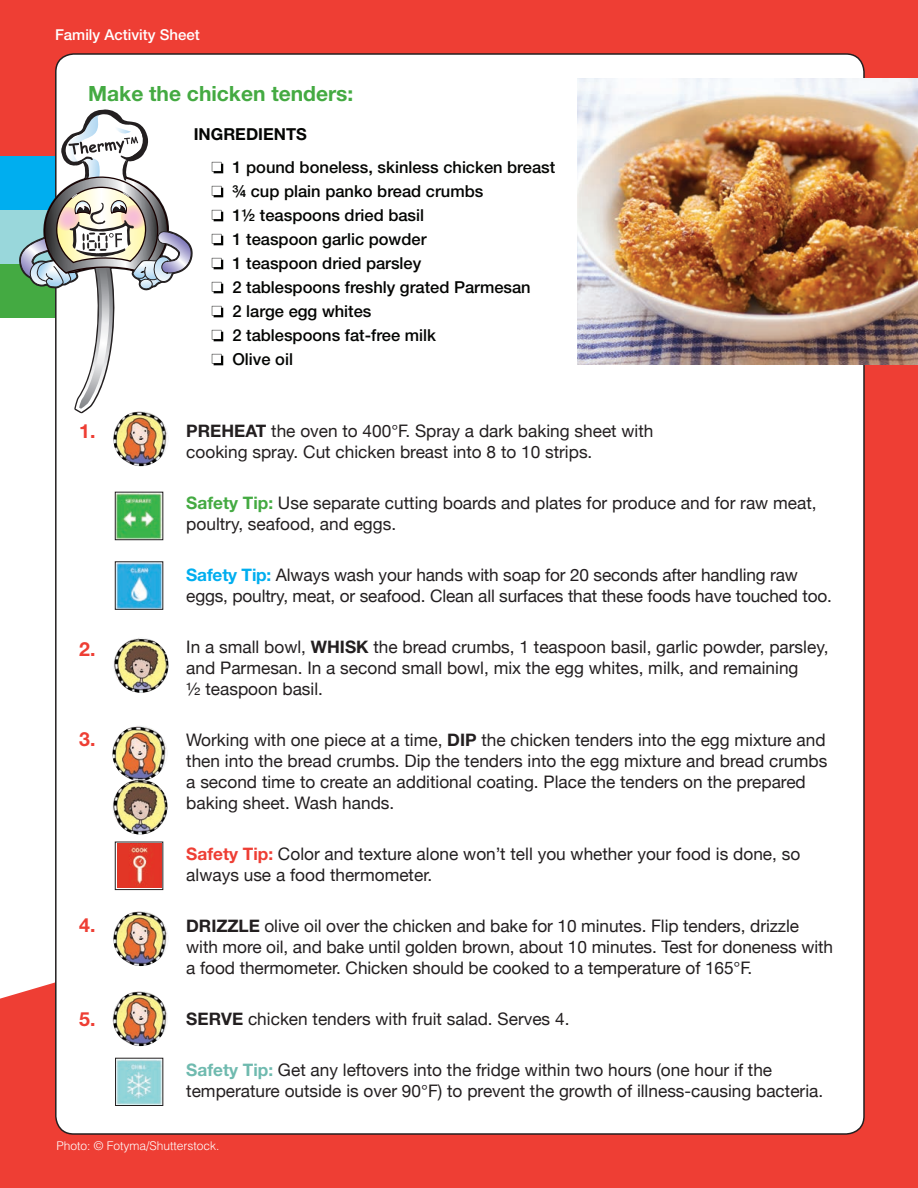
<style>
.page{position:relative;width:918px;height:1188px;background:#fff}
.page>*{position:absolute;margin:0;border:0;box-sizing:border-box;transform-origin:0 0}
.t1{font:700 21px "Helvetica Neue";color:#44aa42}
.t2{font:700 19.5px "Helvetica Neue";color:#ee3e34}
.t3{font:17.25px/21px "Helvetica Neue";color:#231f20}
.t4{font:500 16.5px "Helvetica Neue";color:#040503}
.t5{font:700 16.5px "Helvetica Neue";color:#040503}
.t6{font:500 15px "Helvetica Neue";color:#fff}
.t7{font:300 12px "Helvetica";color:#fff}
.s1{font-weight:700}
.s2{font-weight:700;color:#44aa42}
.s3{font-weight:700;color:#00aeef}
.s4{font-weight:700;color:#ee3e34}
.s5{font-weight:700;color:#6fbaaf}
</style>
<div class="page">
<div style="left:0;top:0;width:918px;height:102px;background:#ee3e34"></div>
<svg style="left:0;top:754px;width:918px;height:434px;fill:#ee3e34"></svg>
<div style="left:0;top:264px;width:56px;height:54px;background:#44aa42"></div>
<div style="left:0;top:210px;width:56px;height:54px;background:#99d7db"></div>
<div style="left:0;top:156px;width:56px;height:54px;background:#00aeef"></div>
<div style="left:0;top:102px;width:56px;height:54px;background:#ee3e34"></div>
<div style="left:865px;top:93px;width:53px;height:661px;background:#ee3e34"></div>
<div style="left:56px;top:54px;width:808px;height:1080px;background:#fff;border-radius:18px"></div>
<svg style="left:212px;top:162px;width:11px;height:11px"></svg>
<svg style="left:212px;top:186px;width:11px;height:11px"></svg>
<svg style="left:212px;top:210px;width:11px;height:11px"></svg>
<svg style="left:212px;top:234px;width:11px;height:11px"></svg>
<svg style="left:212px;top:258px;width:11px;height:11px"></svg>
<svg style="left:212px;top:282px;width:11px;height:11px"></svg>
<svg style="left:212px;top:306px;width:11px;height:11px"></svg>
<svg style="left:212px;top:330px;width:11px;height:11px"></svg>
<svg style="left:212px;top:354px;width:11px;height:11px"></svg>
<img style="left:117px;top:494px;width:44px;height:44px">
<div style="left:115px;top:492px;width:48px;height:48px;border:1px solid #231f20"></div>
<img style="left:117px;top:1060px;width:44px;height:44px">
<div style="left:115px;top:1058px;width:48px;height:48px;border:1px solid #231f20"></div>
<img style="left:113px;top:411px;width:55px;height:55px;border-radius:28px">
<img style="left:112px;top:726px;width:55px;height:55px;border-radius:28px">
<img style="left:114px;top:638px;width:55px;height:55px;border-radius:28px">
<img style="left:113px;top:779px;width:55px;height:55px;border-radius:28px">
<img style="left:117px;top:563px;width:44px;height:45px">
<div style="left:115px;top:561px;width:48px;height:49px;border:1px solid #231f20"></div>
<img style="left:117px;top:844px;width:44px;height:44px">
<div style="left:115px;top:842px;width:48px;height:48px;border:1px solid #231f20"></div>
<img style="left:113px;top:911px;width:55px;height:55px;border-radius:28px">
<img style="left:113px;top:991px;width:55px;height:55px;border-radius:28px">
<img style="left:578px;top:78px;width:340px;height:287px">
<svg style="left:19px;top:108px;width:173px;height:304px"></svg>
<p class="t6" style="left:55px;top:26px;width:146px">Family Activity Sheet</p>
<h3 class="t1" style="left:88px;top:80px;width:267px">Make the chicken tenders:</h3>
<p class="t2" style="left:79px;top:419px;width:18px">1.</p>
<p class="t2" style="left:79px;top:637px;width:18px">2.</p>
<p class="t2" style="left:79px;top:727px;width:18px">3.</p>
<p class="t2" style="left:79px;top:913px;width:18px">4.</p>
<p class="t2" style="left:79px;top:1007px;width:18px">5.</p>
<h4 class="t5" style="left:194px;top:124px;width:115px">INGREDIENTS</h4>
<p class="t4" style="left:232px;top:158px;width:324px">1 pound boneless, skinless chicken breast</p>
<p class="t4" style="left:232px;top:182px;width:252px">¾ cup plain panko bread crumbs</p>
<p class="t4" style="left:232px;top:206px;width:193px">1½ teaspoons dried basil</p>
<p class="t4" style="left:232px;top:230px;width:196px">1 teaspoon garlic powder</p>
<p class="t4" style="left:232px;top:254px;width:190px">1 teaspoon dried parsley</p>
<p class="t4" style="left:232px;top:278px;width:300px">2 tablespoons freshly grated Parmesan</p>
<p class="t4" style="left:232px;top:302px;width:141px">2 large egg whites</p>
<p class="t4" style="left:232px;top:326px;width:205px">2 tablespoons fat-free milk</p>
<p class="t4" style="left:232px;top:350px;width:62px">Olive oil</p>
<p class="t3" style="left:186px;top:422px;width:469px"><span class="s1">PREHEAT</span> the oven to 400°F. Spray a dark baking sheet with cooking spray. Cut chicken breast into 8 to 10 strips.</p>
<p class="t3" style="left:186px;top:494px;width:632px"><span class="s2">Safety Tip:</span> Use separate cutting boards and plates for produce and for raw meat, poultry, seafood, and eggs.</p>
<p class="t3" style="left:186px;top:566px;width:647px"><span class="s3">Safety Tip:</span> Always wash your hands with soap for 20 seconds after handling raw eggs, poultry, meat, or seafood. Clean all surfaces that these foods have touched too.</p>
<p class="t3" style="left:186px;top:638px;width:644px">In a small bowl, <span class="s1">WHISK</span> the bread crumbs, 1 teaspoon basil, garlic powder, parsley, and Parmesan. In a second small bowl, mix the egg whites, milk, and remaining<br>½ teaspoon basil.</p>
<p class="t3" style="left:186px;top:731px;width:643px">Working with one piece at a time, <span class="s1">DIP</span> the chicken tenders into the egg mixture and then into the bread crumbs. Dip the tenders into the egg mixture and bread crumbs a second time to create an additional coating. Place the tenders on the prepared baking sheet. Wash hands.</p>
<p class="t3" style="left:186px;top:845px;width:616px"><span class="s4">Safety Tip:</span> Color and texture alone won’t tell you whether your food is done, so always use a food thermometer.</p>
<p class="t3" style="left:186px;top:917px;width:648px"><span class="s1">DRIZZLE</span> olive oil over the chicken and bake for 10 minutes. Flip tenders, drizzle with more oil, and bake until golden brown, about 10 minutes. Test for doneness with a food thermometer. Chicken should be cooked to a temperature of 165°F.</p>
<p class="t3" style="left:186px;top:1010px;width:385px"><span class="s1">SERVE</span> chicken tenders with fruit salad. Serves 4.</p>
<p class="t3" style="left:186px;top:1061px;width:638px"><span class="s5">Safety Tip:</span> Get any leftovers into the fridge within two hours (one hour if the temperature outside is over 90°F) to prevent the growth of illness-causing bacteria.</p>
<p class="t7" style="left:57px;top:1138px;width:165px">Photo: © Fotyma/Shutterstock.</p>
</div>
